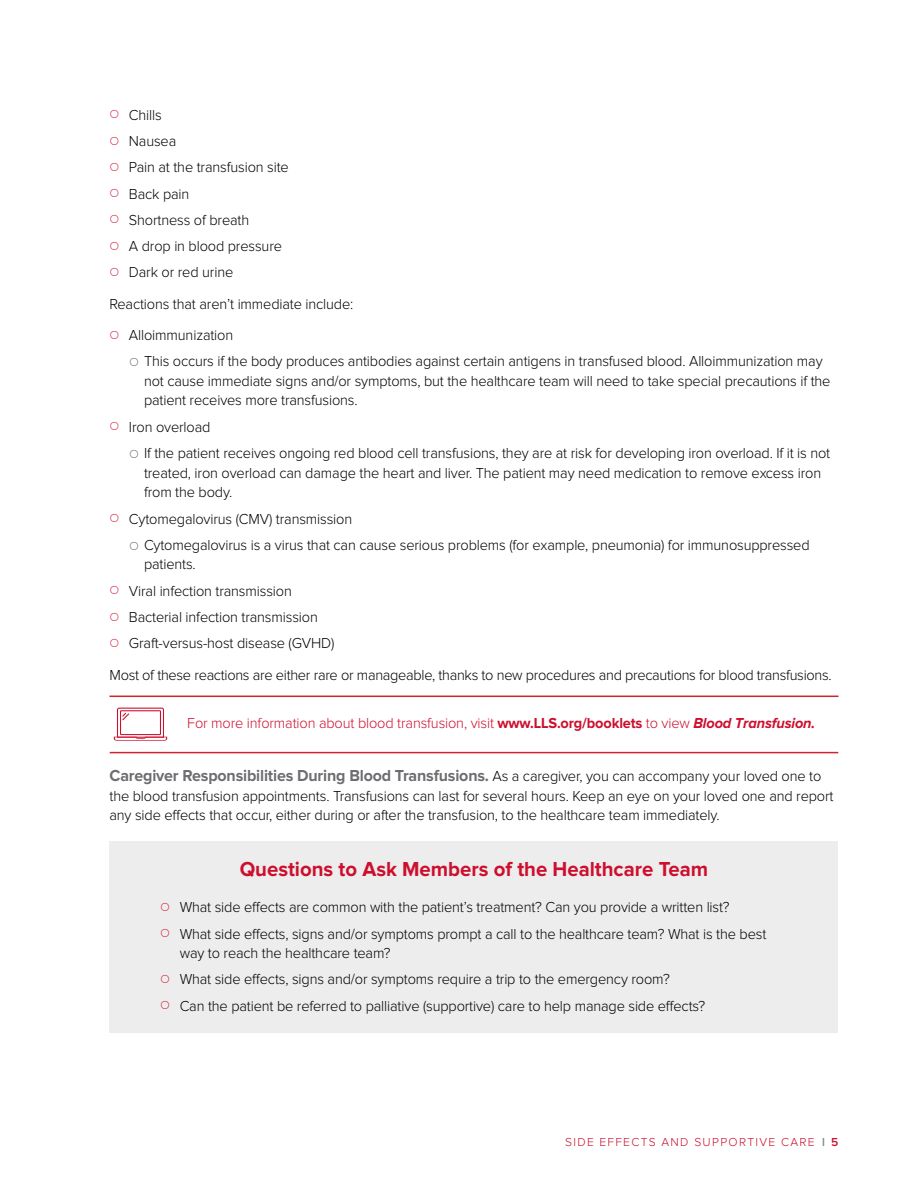
<style>
.page{position:relative;width:918px;height:1188px;background:#fff}
.page>*{position:absolute;margin:0;border:0;box-sizing:border-box;transform-origin:0 0}
.t1{font:700 21px "Proxima Nova";color:#ce0e2d}
.t2{font:700 16.5px "Proxima Nova";letter-spacing:-.01em;color:#6d6e71}
.t3{font:300 15px/26.2px "Proxima Nova";letter-spacing:-.01em;color:#000}
.t4{font:300 15px "Proxima Nova";letter-spacing:-.01em;color:#ce0e2d}
.t5{font:300 12px "Proxima Nova";letter-spacing:.11em;color:#ce0e2d}
.s1{font-weight:700}
.s2{font-weight:700;font-style:italic}
.s3{font-weight:300;font-size:15px;color:#000}
.s4{font-weight:600;color:#808285}
.s5{font-weight:600}
</style>
<div class="page">
<hr style="left:110px;top:696px;width:728px;height:1px;background:#d2232a">
<hr style="left:110px;top:752px;width:728px;height:1px;background:#d2232a">
<svg style="left:114px;top:708px;width:53px;height:33px"></svg>
<div style="left:110px;top:841px;width:728px;height:191px;background:#ededee"></div>
<p class="t3" style="left:129px;top:102px;width:161px">Chills<br>Nausea<br>Pain at the transfusion site<br>Back pain<br>Shortness of breath<br>A drop in blood pressure<br>Dark or red urine</p>
<p class="t3" style="left:129px;top:289px;width:226px;line-height:31.3px;text-indent:-19px">Reactions that aren’t immediate include:<br>Alloimmunization</p>
<p class="t3" style="left:144px;top:352px;width:688px;line-height:19.5px">This occurs if the body produces antibodies against certain antigens in transfused blood. Alloimmunization may not cause immediate signs and/or symptoms, but the healthcare team will need to take special precautions if the patient receives more transfusions.</p>
<p class="t3" style="left:144px;top:414px;width:688px;text-indent:-15px">Iron overload<br>If the patient receives ongoing red blood cell transfusions, they are at risk for developing iron overload. If it is not</p>
<p class="t3" style="left:144px;top:464px;width:679px;line-height:19.5px">treated, iron overload can damage the heart and liver. The patient may need medication to remove excess iron from the body.</p>
<p class="t3" style="left:144px;top:506px;width:667px;text-indent:-15px">Cytomegalovirus (CMV) transmission<br>Cytomegalovirus is a virus that can cause serious problems (for example, pneumonia) for immunosuppressed</p>
<p class="t3" style="left:129px;top:552px;width:207px;text-indent:15px">patients.<br>Viral infection transmission<br>Bacterial infection transmission<br>Graft-versus-host disease (GVHD)</p>
<p class="t3" style="left:110px;top:662px;width:724px">Most of these reactions are either rare or manageable, thanks to new procedures and precautions for blood transfusions.</p>
<p class="t4" style="left:187px;top:717px;width:630px">For more information about blood transfusion, visit <span class="s1">www.LLS.org/booklets</span> to view <span class="s2">Blood Transfusion.</span></p>
<p class="t2" style="left:110px;top:768px;width:713px">Caregiver Responsibilities During Blood Transfusions. <span class="s3">As a caregiver, you can accompany your loved one to</span></p>
<p class="t3" style="left:109px;top:787px;width:726px;line-height:19.5px">the blood transfusion appointments. Transfusions can last for several hours. Keep an eye on your loved one and report any side effects that occur, either during or after the transfusion, to the healthcare team immediately.</p>
<h1 class="t1" style="left:240px;top:859px;width:470px">Questions to Ask Members of the Healthcare Team</h1>
<p class="t3" style="left:180px;top:895px;width:588px">What side effects are common with the patient’s treatment? Can you provide a written list?<br>What side effects, signs and/or symptoms prompt a call to the healthcare team? What is the best</p>
<p class="t3" style="left:180px;top:941px;width:527px">way to reach the healthcare team?<br>What side effects, signs and/or symptoms require a trip to the emergency room?<br>Can the patient be referred to palliative (supportive) care to help manage side effects?</p>
<p class="t5" style="left:565px;top:1137px;width:275px">SIDE EFFECTS AND SUPPORTIVE CARE <span class="s4">l</span> <span class="s5">5</span></p>
</div>
